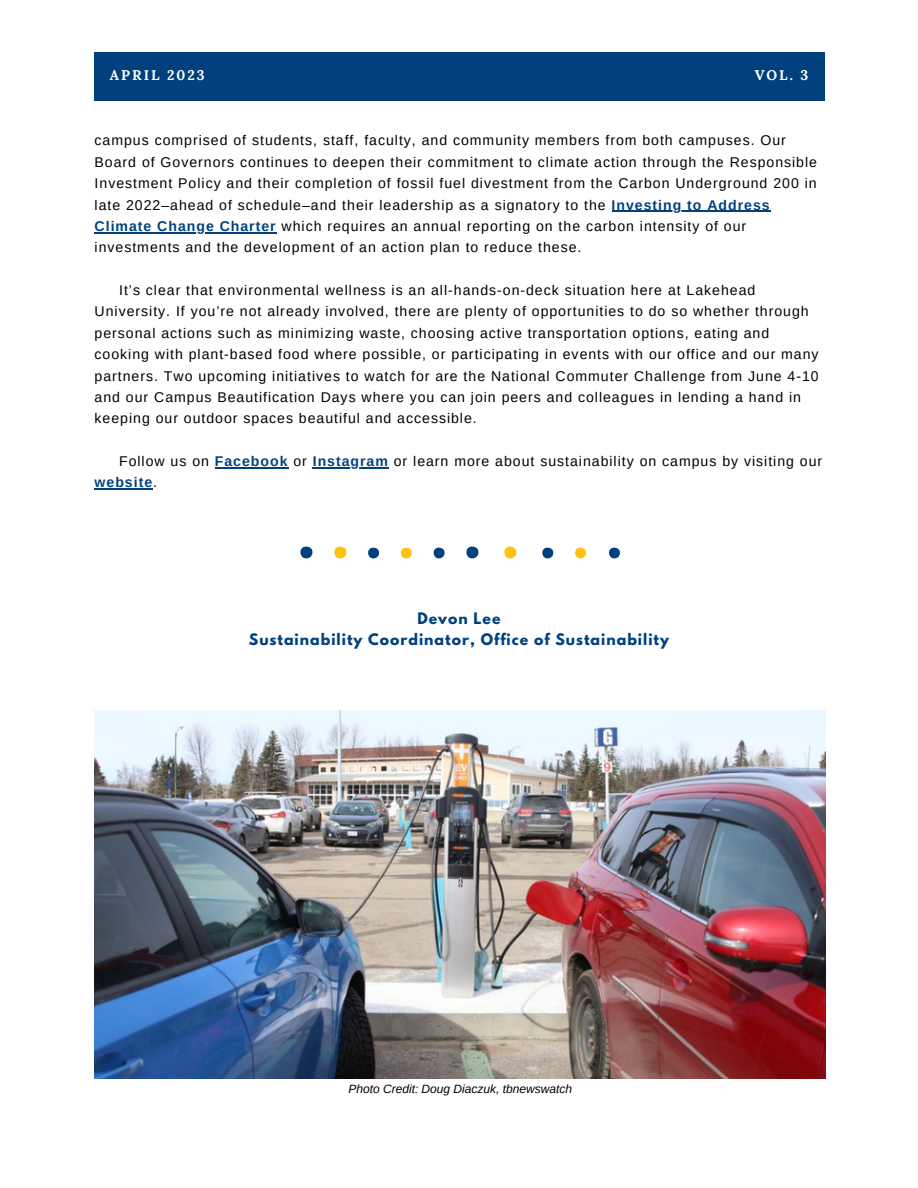
<style>
.page{position:relative;width:918px;height:1188px;background:#fff}
.page>*{position:absolute;margin:0;border:0;box-sizing:border-box;transform-origin:0 0}
.t1{font:14.1px/21.3px "Arimo";letter-spacing:.07em;color:#000}
.t2{font:700 14.1px "League Spartan";letter-spacing:.07em;color:#00417d}
.t3{font:700 13.95px "Lora";letter-spacing:.14em;color:#fff}
.t4{font:italic 12px "Arimo";color:#000}
.s1{font-weight:700;color:#00417d}
</style>
<div class="page">
<div style="left:95px;top:53px;width:730px;height:47px;background:#00417d"></div>
<svg style="left:334px;top:546px;width:13px;height:12px"></svg>
<svg style="left:368px;top:547px;width:11px;height:11px"></svg>
<svg style="left:401px;top:547px;width:11px;height:11px"></svg>
<svg style="left:300px;top:546px;width:13px;height:12px"></svg>
<svg style="left:434px;top:547px;width:11px;height:11px"></svg>
<svg style="left:504px;top:546px;width:13px;height:12px"></svg>
<svg style="left:542px;top:547px;width:12px;height:11px"></svg>
<svg style="left:575px;top:547px;width:11px;height:11px"></svg>
<svg style="left:466px;top:546px;width:13px;height:12px"></svg>
<svg style="left:609px;top:547px;width:11px;height:11px"></svg>
<img style="left:94px;top:710px;width:731px;height:368px">
<hr style="left:612px;top:211px;width:159px;height:1px;background:#00417d">
<hr style="left:95px;top:232px;width:182px;height:1px;background:#00417d">
<hr style="left:215px;top:467px;width:74px;height:1px;background:#00417d">
<hr style="left:313px;top:467px;width:76px;height:1px;background:#00417d">
<hr style="left:95px;top:489px;width:58px;height:1px;background:#00417d">
<p class="t3" style="left:110px;top:66px;width:96px">APRIL 2023</p>
<p class="t3" style="left:755px;top:66px;width:55px">VOL. 3</p>
<p class="t1" style="left:95px;top:130px;width:724px">campus comprised of students, staff, faculty, and community members from both campuses. Our Board of Governors continues to deepen their commitment to climate action through the Responsible Investment Policy and their completion of fossil fuel divestment from the Carbon Underground 200 in late 2022–ahead of schedule–and their leadership as a signatory to the <span class="s1">Investing to Address Climate Change Charter</span> which requires an annual reporting on the carbon intensity of our investments and the development of an action plan to reduce these.</p>
<p class="t1" style="left:95px;top:279px;width:726px;text-indent:24px">It’s clear that environmental wellness is an all-hands-on-deck situation here at Lakehead University. If you’re not already involved, there are plenty of opportunities to do so whether through personal actions such as minimizing waste, choosing active transportation options, eating and cooking with plant-based food where possible, or participating in events with our office and our many partners. Two upcoming initiatives to watch for are the National Commuter Challenge from June 4-10 and our Campus Beautification Days where you can join peers and colleagues in lending a hand in keeping our outdoor spaces beautiful and accessible.</p>
<p class="t1" style="left:95px;top:450px;width:729px;text-indent:24px">Follow us on <span class="s1">Facebook</span> or <span class="s1">Instagram</span> or learn more about sustainability on campus by visiting our <span class="s1">website</span>.</p>
<p class="t2" style="left:417px;top:611px;width:85px">Devon Lee</p>
<p class="t2" style="left:249px;top:633px;width:422px">Sustainability Coordinator, Office of Sustainability</p>
<p class="t4" style="left:348px;top:1083px;width:225px">Photo Credit: Doug Diaczuk, tbnewswatch</p>
</div>
